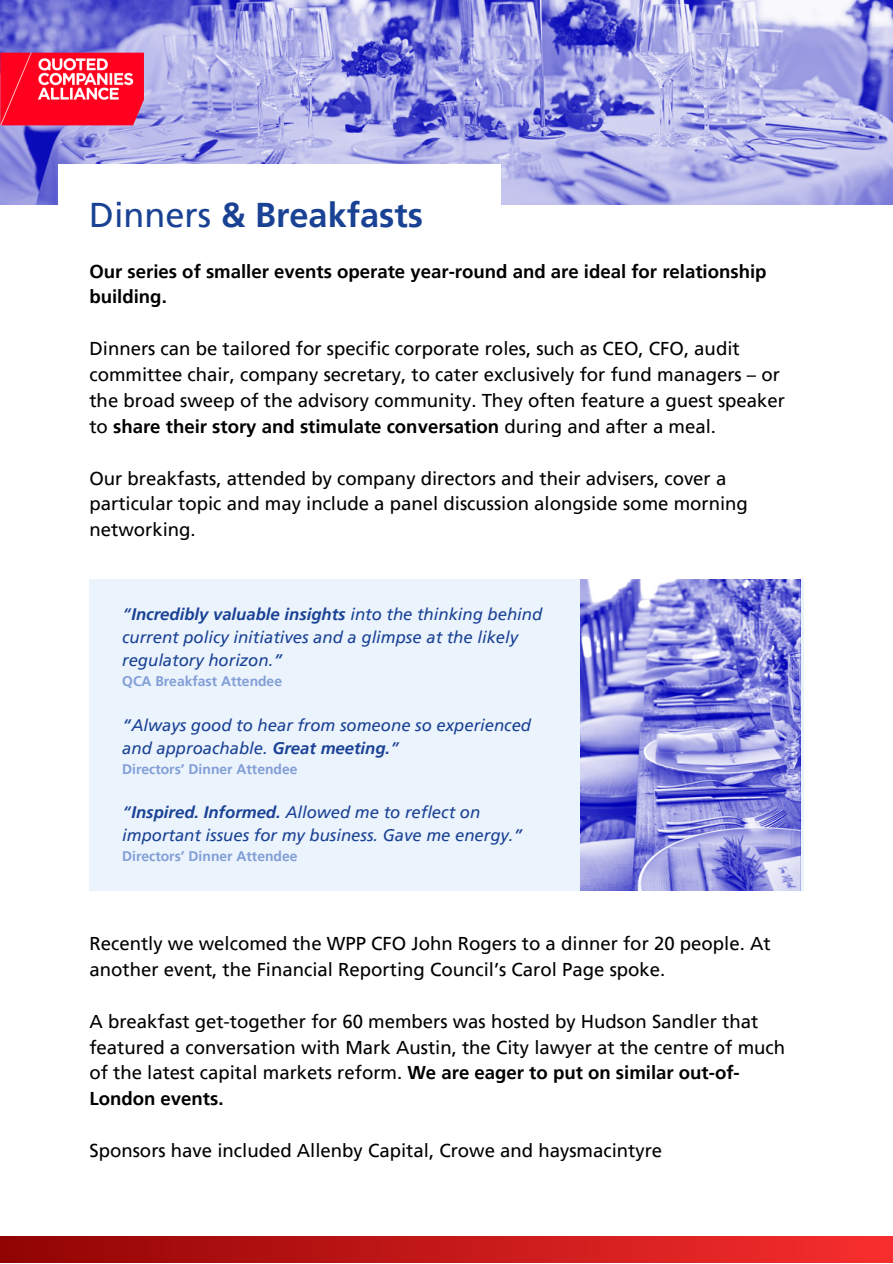
<style>
.page{position:relative;width:893px;height:1264px;background:#fff}
.page>*{position:absolute;margin:0;border:0;box-sizing:border-box;transform-origin:0 0}
.t1{font:700 34.35px "Frutiger LT Pro";color:#1a4294}
.t2{font:18.6px/25.8px "Frutiger LT Pro";color:#000}
.t3{font:700 18.6px/25.8px "Frutiger LT Pro";color:#000}
.t4{font:italic 16.65px/23px "Frutiger LT Pro";color:#1a4294}
.t5{font:700 13.95px "Frutiger LT Pro";color:#829ed6}
.s1{font-weight:400}
.s2{font-weight:700}
</style>
<div class="page">
<div style="left:89px;top:579px;width:714px;height:311px;background:#ebf3fd"></div>
<div style="left:0;top:1235px;width:892px;height:27px;background:linear-gradient(to right,#910303,#f82e2e)"></div>
<img style="left:0;top:0;width:892px;height:204px">
<div style="left:58px;top:164px;width:442px;height:113px;background:#fff"></div>
<img style="left:0;top:53px;width:144px;height:73px">
<img style="left:580px;top:579px;width:220px;height:312px">
<p class="t1" style="left:89px;top:194px;width:335px"><span class="s1">Dinners</span> &amp; Breakfasts</p>
<p class="t3" style="left:89px;top:258px;width:678px">Our series of smaller events operate year-round and are ideal for relationship building.</p>
<p class="t2" style="left:89px;top:335px;width:697px">Dinners can be tailored for specific corporate roles, such as CEO, CFO, audit committee chair, company secretary, to cater exclusively for fund managers – or the broad sweep of the advisory community. They often feature a guest speaker to <span class="s2">share their story and stimulate conversation</span> during and after a meal.</p>
<p class="t2" style="left:89px;top:465px;width:660px">Our breakfasts, attended by company directors and their advisers, cover a particular topic and may include a panel discussion alongside some morning networking.</p>
<p class="t4" style="left:122px;top:603px;width:421px">“<span class="s2">Incredibly valuable insights</span> into the thinking behind current policy initiatives and a glimpse at the likely regulatory horizon.”</p>
<p class="t5" style="left:122px;top:672px;width:161px">QCA Breakfast Attendee</p>
<p class="t4" style="left:122px;top:713px;width:410px">“Always good to hear from someone so experienced and approachable. <span class="s2">Great meeting.</span>”</p>
<p class="t5" style="left:122px;top:760px;width:177px">Directors’ Dinner Attendee</p>
<p class="t4" style="left:122px;top:801px;width:402px">“<span class="s2">Inspired. Informed.</span> Allowed me to reflect on important issues for my business. Gave me energy.”</p>
<p class="t5" style="left:122px;top:847px;width:177px">Directors’ Dinner Attendee</p>
<p class="t2" style="left:89px;top:930px;width:682px">Recently we welcomed the WPP CFO John Rogers to a dinner for 20 people. At another event, the Financial Reporting Council’s Carol Page spoke.</p>
<p class="t2" style="left:89px;top:1008px;width:697px">A breakfast get-together for 60 members was hosted by Hudson Sandler that featured a conversation with Mark Austin, the City lawyer at the centre of much of the latest capital markets reform. <span class="s2">We are eager to put on similar out-of-London events.</span></p>
<p class="t2" style="left:89px;top:1137px;width:574px">Sponsors have included Allenby Capital, Crowe and haysmacintyre</p>
</div>
